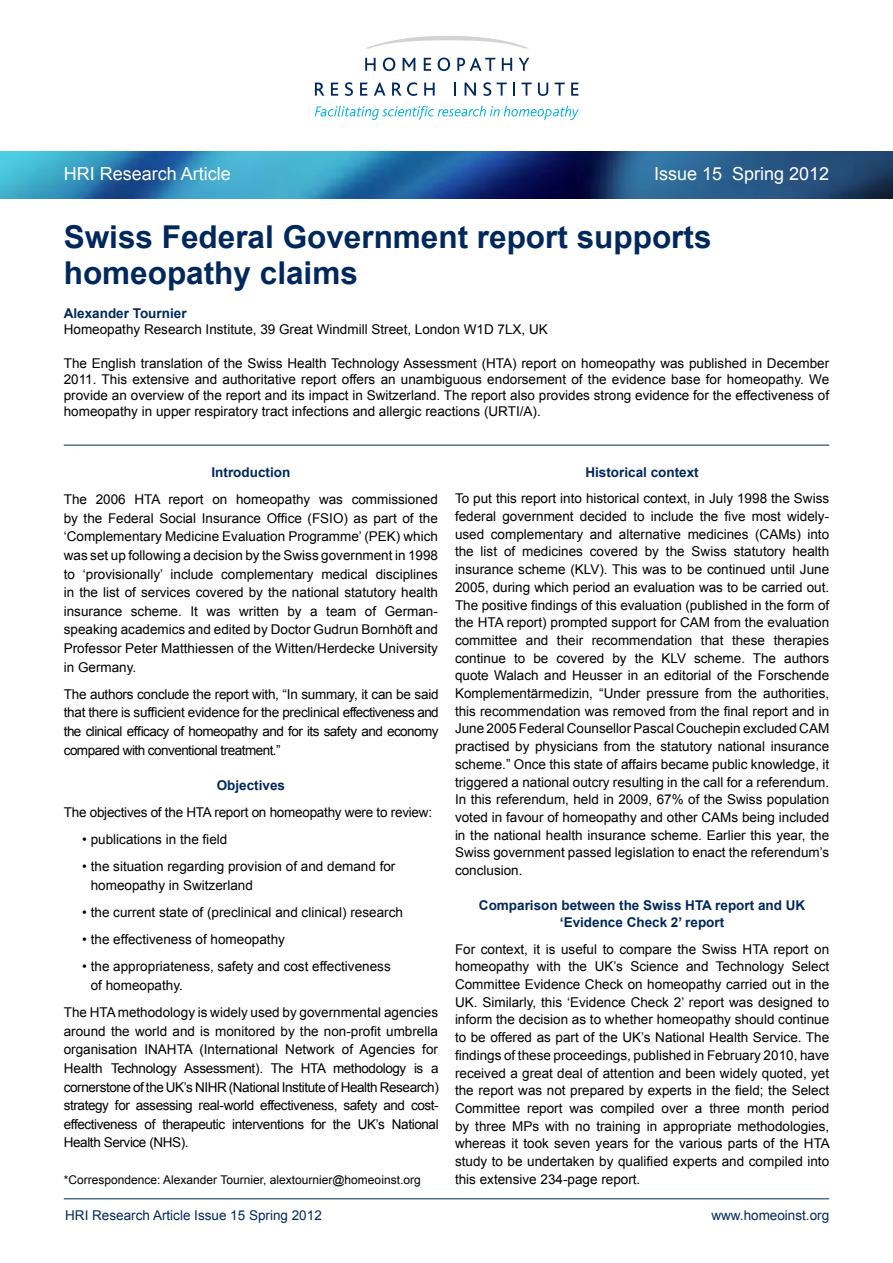
<style>
.page{position:relative;width:893px;height:1263px;background:#fff}
.page>*{position:absolute;margin:0;border:0;box-sizing:border-box;transform-origin:0 0}
.t1{font:700 31.5px/36px "Arial";color:#00285d}
.t2{font:18px "Arial";color:#fff}
.t3{font:13.5px/17.7px "Arial";color:#000;text-align:justify}
.t4{font:700 13.5px/17.7px "Arial";color:#00285d;text-align:center}
.t5{font:13.5px "Arial";letter-spacing:-.02em;color:#000}
.t6{font:13.5px "Arial";color:#00285d}
.t7{font:12px "Arial";color:#000}
</style>
<div class="page">
<img style="left:0;top:151px;width:892px;height:47px">
<hr style="left:64px;top:445px;width:765px;height:1px;background:#00285d">
<hr style="left:64px;top:1198px;width:765px;height:1px;background:#00285d">
<svg style="left:365px;top:58px;width:11px;height:13px"></svg>
<svg style="left:383px;top:58px;width:12px;height:13px"></svg>
<svg style="left:403px;top:58px;width:12px;height:13px"></svg>
<svg style="left:424px;top:58px;width:7px;height:13px"></svg>
<svg style="left:438px;top:58px;width:12px;height:13px"></svg>
<svg style="left:457px;top:58px;width:39px;height:13px"></svg>
<svg style="left:502px;top:58px;width:10px;height:13px"></svg>
<svg style="left:519px;top:58px;width:10px;height:13px"></svg>
<svg style="left:315px;top:83px;width:9px;height:13px"></svg>
<svg style="left:331px;top:83px;width:7px;height:13px"></svg>
<svg style="left:345px;top:82px;width:8px;height:14px"></svg>
<svg style="left:360px;top:83px;width:8px;height:13px"></svg>
<svg style="left:374px;top:83px;width:11px;height:13px"></svg>
<svg style="left:392px;top:82px;width:25px;height:14px"></svg>
<svg style="left:424px;top:83px;width:11px;height:13px"></svg>
<svg style="left:454px;top:83px;width:2px;height:13px"></svg>
<svg style="left:465px;top:83px;width:11px;height:13px"></svg>
<svg style="left:483px;top:82px;width:8px;height:14px"></svg>
<svg style="left:497px;top:83px;width:10px;height:13px"></svg>
<svg style="left:513px;top:83px;width:2px;height:13px"></svg>
<svg style="left:521px;top:83px;width:11px;height:13px"></svg>
<svg style="left:538px;top:83px;width:10px;height:13px"></svg>
<svg style="left:555px;top:83px;width:10px;height:13px"></svg>
<svg style="left:571px;top:83px;width:8px;height:13px"></svg>
<svg style="left:367px;top:36px;width:161px;height:12px"></svg>
<svg style="left:315px;top:106px;width:264px;height:14px"></svg>
<h2 class="t2" style="left:64px;top:163px;width:169px">HRI Research Article</h2>
<h2 class="t2" style="left:654px;top:163px;width:177px">Issue 15 Spring 2012</h2>
<h1 class="t1" style="left:64px;top:219px;width:649px">Swiss Federal Government report supports homeopathy claims</h1>
<p class="t4" style="left:64px;top:305px;width:124px">Alexander Tournier</p>
<p class="t3" style="left:64px;top:321px;width:485px">Homeopathy Research Institute, 39 Great Windmill Street, London W1D 7LX, UK</p>
<p class="t3" style="left:64px;top:355px;width:767px;line-height:16.2px">The English translation of the Swiss Health Technology Assessment (HTA) report on homeopathy was published in December 2011. This extensive and authoritative report offers an unambiguous endorsement of the evidence base for homeopathy. We provide an overview of the report and its impact in Switzerland. The report also provides strong evidence for the effectiveness of homeopathy in upper respiratory tract infections and allergic reactions (URTI/A).</p>
<p class="t4" style="left:211px;top:463px;width:80px">Introduction</p>
<p class="t3" style="left:64px;top:490px;width:376px;line-height:18.6px">The 2006 HTA report on homeopathy was commissioned by the Federal Social Insurance Office (FSIO) as part of the ‘Complementary Medicine Evaluation Programme’ (PEK) which was set up following a decision by the Swiss government in 1998 to ‘provisionally’ include complementary medical disciplines in the list of services covered by the national statutory health insurance scheme. It was written by a team of German&shy;speaking academics and edited by Doctor Gudrun Bornhöft and Professor Peter Matthiessen of the Witten/Herdecke University in Germany.</p>
<p class="t3" style="left:64px;top:685px;width:377px;line-height:18.6px">The authors conclude the report with, “In summary, it can be said that there is sufficient evidence for the preclinical effectiveness and the clinical efficacy of homeopathy and for its safety and economy compared with conventional treatment.”</p>
<p class="t4" style="left:217px;top:777px;width:70px">Objectives</p>
<p class="t5" style="left:64px;top:805px;width:370px">The objectives of the HTA report on homeopathy were to review:</p>
<p class="t3" style="left:82px;top:831px;width:147px">• publications in the field</p>
<p class="t3" style="left:91px;top:857px;width:306px;line-height:18.6px;text-indent:-9px">• the situation regarding provision of and demand for homeopathy in Switzerland</p>
<p class="t3" style="left:82px;top:904px;width:322px">• the current state of (preclinical and clinical) research</p>
<p class="t3" style="left:82px;top:931px;width:204px">• the effectiveness of homeopathy</p>
<p class="t3" style="left:91px;top:957px;width:301px;line-height:18.6px;text-indent:-9px">• the appropriateness, safety and cost effectiveness of homeopathy.</p>
<p class="t3" style="left:64px;top:1003px;width:377px;line-height:18.6px">The HTA methodology is widely used by governmental agencies around the world and is monitored by the non-profit umbrella organisation INAHTA (International Network of Agencies for Health Technology Assessment). The HTA methodology is a cornerstone of the UK’s NIHR (National Institute of Health Research) strategy for assessing real-world effectiveness, safety and cost&shy;effectiveness of therapeutic interventions for the UK’s National Health Service (NHS).</p>
<p class="t7" style="left:64px;top:1173px;width:358px">*Correspondence: Alexander Tournier, alextournier@homeoinst.org</p>
<p class="t4" style="left:585px;top:464px;width:115px">Historical context</p>
<p class="t3" style="left:455px;top:490px;width:376px">To put this report into historical context, in July 1998 the Swiss federal government decided to include the five most widely&shy;used complementary and alternative medicines (CAMs) into the list of medicines covered by the Swiss statutory health insurance scheme (KLV). This was to be continued until June 2005, during which period an evaluation was to be carried out.<br>The positive findings of this evaluation (published in the form of the HTA report) prompted support for CAM from the evaluation committee and their recommendation that these therapies continue to be covered by the KLV scheme. The authors quote Walach and Heusser in an editorial of the Forschende Komplementärmedizin, “Under pressure from the authorities, this recommendation was removed from the final report and in June 2005 Federal Counsellor Pascal Couchepin excluded CAM practised by physicians from the statutory national insurance scheme.” Once this state of affairs became public knowledge, it triggered a national outcry resulting in the call for a referendum.<br>In this referendum, held in 2009, 67% of the Swiss population voted in favour of homeopathy and other CAMs being included in the national health insurance scheme. Earlier this year, the Swiss government passed legislation to enact the referendum’s conclusion.</p>
<p class="t4" style="left:479px;top:896px;width:328px">Comparison between the Swiss HTA report and UK ‘Evidence Check 2’ report</p>
<p class="t3" style="left:455px;top:940px;width:376px">For context, it is useful to compare the Swiss HTA report on homeopathy with the UK’s Science and Technology Select Committee Evidence Check on homeopathy carried out in the UK. Similarly, this ‘Evidence Check 2’ report was designed to inform the decision as to whether homeopathy should continue to be offered as part of the UK’s National Health Service. The findings of these proceedings, published in February 2010, have received a great deal of attention and been widely quoted, yet the report was not prepared by experts in the field; the Select Committee report was compiled over a three month period by three MPs with no training in appropriate methodologies, whereas it took seven years for the various parts of the HTA study to be undertaken by qualified experts and compiled into this extensive 234-page report.</p>
<p class="t6" style="left:65px;top:1208px;width:258px">HRI Research Article Issue 15 Spring 2012</p>
<p class="t6" style="left:711px;top:1208px;width:119px">www.homeoinst.org</p>
</div>
